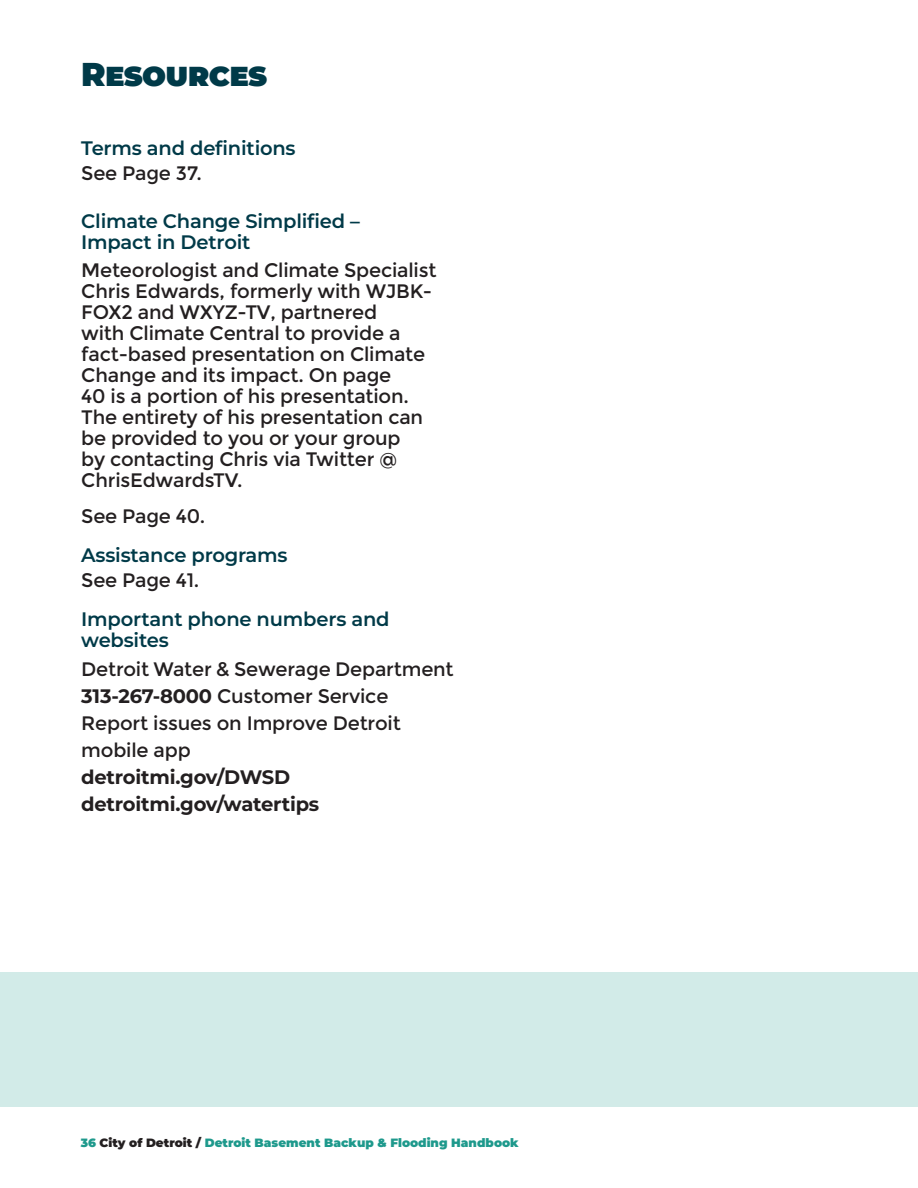
<style>
.page{position:relative;width:918px;height:1188px;background:#fff}
.page>*{position:absolute;margin:0;border:0;box-sizing:border-box;transform-origin:0 0}
.t1{font:900 33px "Montserrat";color:#003a48}
.Body_Paragraph{font:19.5px/21px "Montserrat";letter-spacing:-.01em;color:#231f20}
.subheading{font:100 19.5px/21px "Montserrat";letter-spacing:-.01em;color:#003a48}
.Body_Paragraph-2{font:700 19.5px "Montserrat";letter-spacing:-.01em;color:#231f20}
.t2{font:900 12px "Montserrat";color:#1e998c}
.s1{font-weight:700}
.s2{color:#231f20}
</style>
<div class="page">
<div style="left:0;top:972px;width:918px;height:135px;background:#d2ebe8"></div>
<p class="t1" style="left:81px;top:52px;width:187px">Resources</p>
<p class="subheading" style="left:81px;top:137px;width:216px">Terms and definitions</p>
<p class="Body_Paragraph" style="left:81px;top:163px;width:122px">See Page 37.</p>
<p class="subheading" style="left:81px;top:211px;width:280px">Climate Change Simplified –<br>Impact in Detroit</p>
<p class="Body_Paragraph" style="left:81px;top:260px;width:357px">Meteorologist and Climate Specialist<br>Chris Edwards, formerly with WJBK-<br>FOX2 and WXYZ-TV, partnered<br>with Climate Central to provide a fact-based presentation on Climate<br>Change and its impact. On page<br>40 is a portion of his presentation.<br>The entirety of his presentation can be provided to you or your group<br>by contacting Chris via Twitter @<br>ChrisEdwardsTV.</p>
<p class="Body_Paragraph" style="left:81px;top:506px;width:126px">See Page 40.</p>
<p class="subheading" style="left:81px;top:544px;width:208px">Assistance programs</p>
<p class="Body_Paragraph" style="left:81px;top:570px;width:120px">See Page 41.</p>
<p class="subheading" style="left:81px;top:608px;width:310px">Important phone numbers and websites</p>
<p class="Body_Paragraph" style="left:81px;top:659px;width:374px">Detroit Water &amp; Sewerage Department</p>
<p class="Body_Paragraph" style="left:81px;top:686px;width:309px"><span class="s1">313-267-8000</span> Customer Service</p>
<p class="Body_Paragraph" style="left:81px;top:710px;width:321px;line-height:27px">Report issues on Improve Detroit mobile app</p>
<p class="Body_Paragraph-2" style="left:81px;top:764px;width:210px">detroitmi.gov/DWSD</p>
<p class="Body_Paragraph-2" style="left:81px;top:791px;width:240px">detroitmi.gov/watertips</p>
<p class="t2" style="left:81px;top:1134px;width:440px">36 <span class="s2">City of Detroit /</span> Detroit Basement Backup &amp; Flooding Handbook</p>
</div>
